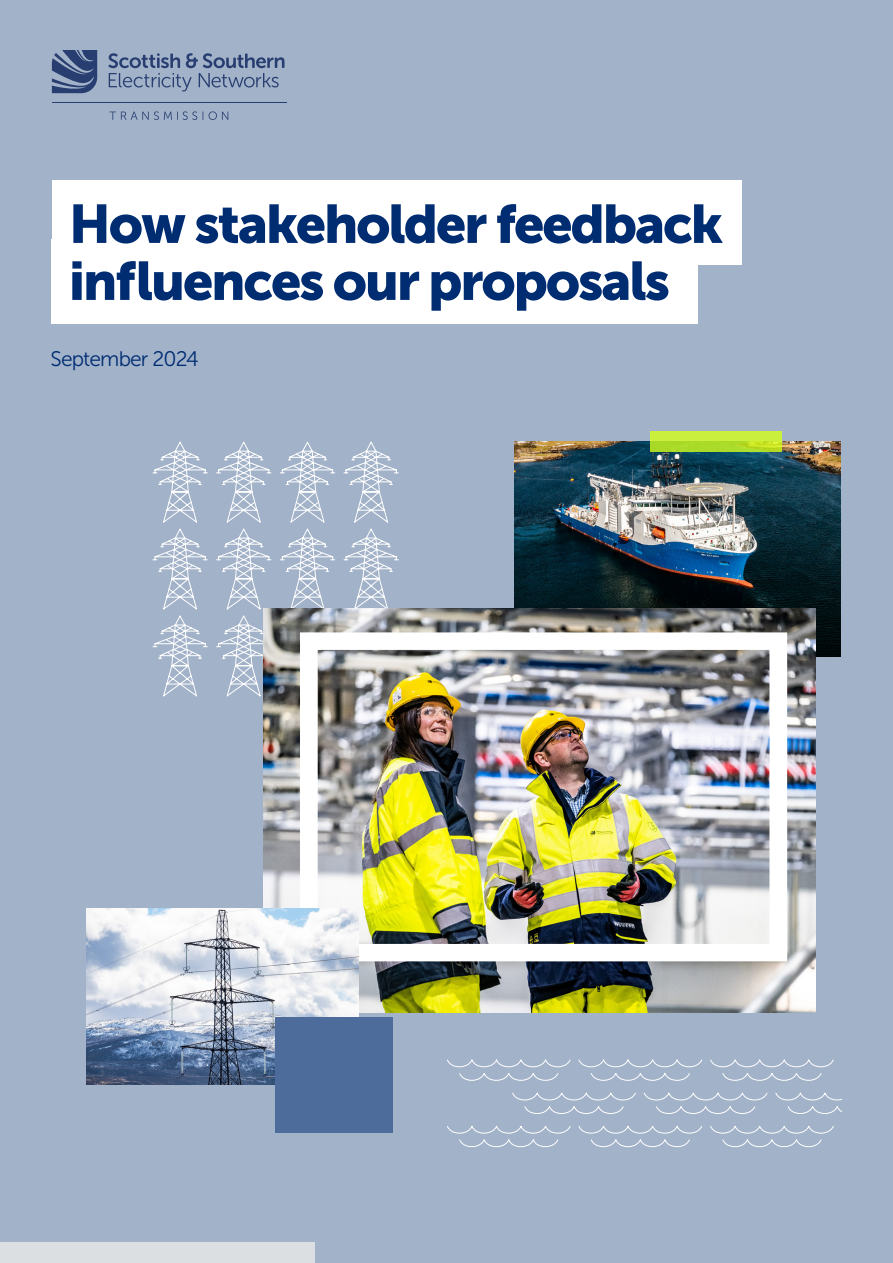
<style>
.page{position:relative;width:893px;height:1263px;background:#a2b2c9}
.page>*{position:absolute;margin:0;border:0;box-sizing:border-box;transform-origin:0 0}
.Page_Title{font:54px/57px "Museo Sans 900";letter-spacing:-.04em;color:#002d72}
.t1{font:52.5px/55.3px "Museo Sans 900";letter-spacing:-.04em;color:#002d72}
.t2{font:26.25px "Museo Sans 500";letter-spacing:-.04em;color:#002d72}
.Page_Title-2{font:21px "Museo Sans 300";letter-spacing:-.04em;color:#002d72}
</style>
<div class="page">
<svg style="left:52px;top:51px;width:45px;height:42px"></svg>
<svg style="left:108px;top:53px;width:176px;height:39px"></svg>
<hr style="left:52px;top:102px;width:234px;height:1px;background:#283e70">
<svg style="left:109px;top:111px;width:88px;height:9px"></svg>
<svg style="left:203px;top:111px;width:25px;height:9px"></svg>
<div style="left:52px;top:180px;width:689px;height:85px;background:#fff"></div>
<div style="left:51px;top:239px;width:646px;height:85px;background:#fff"></div>
<div style="left:0;top:1242px;width:315px;height:21px;background:#dbdfe1"></div>
<svg style="left:152px;top:441px;width:247px;height:256px"></svg>
<img style="left:514px;top:442px;width:326px;height:214px">
<img style="left:263px;top:608px;width:552px;height:404px">
<img style="left:300px;top:632px;width:487px;height:329px">
<svg style="left:447px;top:1059px;width:395px;height:88px"></svg>
<svg style="left:650px;top:431px;width:131px;height:20px;background:#bde531"></svg>
<img style="left:86px;top:908px;width:273px;height:176px">
<div style="left:276px;top:1017px;width:117px;height:116px;background:#4d6c9c"></div>
<p class="Page_Title" style="left:69px;top:195px;width:656px">How stakeholder feedback influences our proposals</p>
<p class="t1" style="left:63px;top:204px;width:637px">How stakeholder feedback influences our proposals</p>
<p class="Page_Title-2" style="left:51px;top:347px;width:150px">September 2024</p>
<p class="t2" style="left:49px;top:352px;width:113px">May 2024</p>
</div>
